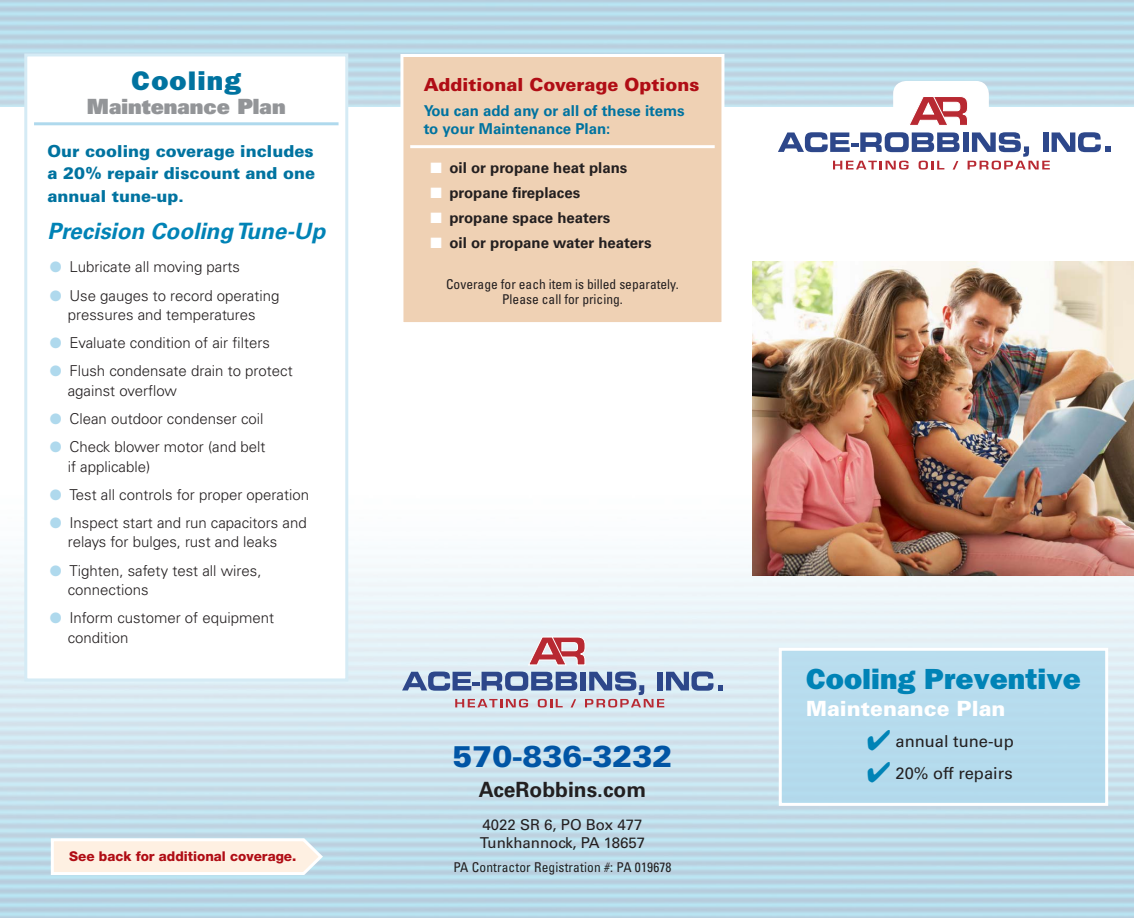
<style>
.page{position:relative;width:1134px;height:918px;background:#fff}
.page>*{position:absolute;margin:0;border:0;box-sizing:border-box;transform-origin:0 0}
.t1{font:900 30px "Univers";color:#0155a5}
.t2{font:800 29.25px "Franklin Gothic";color:#0083b6}
.t3{font:800 27px "Franklin Gothic";letter-spacing:.04em;color:#0073a0;scale:1.05 1}
.t4{font:italic 700 22.5px "Univers";color:#0083b6}
.t5{font:900 21px "Univers";color:#fff}
.t6{font:900 21px "Univers";color:#939598}
.t7{font:700 21px "Univers";color:#231f20}
.t8{font:900 18px "Univers";color:#b00d15}
.t9{font:900 16.5px/22.5px "Univers";color:#0073a0;text-align:justify}
.t10{font:16.5px "Univers";color:#231f20}
.t11{font:300 15px/19.5px "Univers";color:#231f20}
.t12{font:700 15px "Univers";color:#231f20}
.t13{font:700 15px/18px "Univers";color:#0073a0}
.t14{font:15px/18.8px "Univers";color:#231f20}
.t15{font:condensed 13.5px/15px "Univers";color:#231f20;text-align:center}
.t16{font:800 13.5px "Helvetica Neue";color:#b00d15}
.s1{color:#afd9ed}
.s2{color:#fff}
.s3{color:#0083b6}
</style>
<div class="page">
<img style="left:0;top:476px;width:1134px;height:442px">
<img style="left:753px;top:262px;width:381px;height:313px">
<div style="left:780px;top:649px;width:327px;height:155px;background:#b6dced"></div>
<div style="left:779px;top:648px;width:329px;height:158px;border:3px solid #fff"></div>
<div style="left:26px;top:55px;width:321px;height:625px;background:#fff"></div>
<hr style="left:34px;top:122px;width:305px;height:3px;background:#afd9ed">
<div style="left:24px;top:53px;width:324px;height:628px;border:3px solid #d5ebf5"></div>
<svg style="left:402px;top:672px;width:175px;height:19px;background:#7389b4"></svg>
<div style="left:580px;top:672px;width:6px;height:18px;background:#2d478a"></div>
<svg style="left:455px;top:699px;width:73px;height:8px"></svg>
<svg style="left:538px;top:699px;width:25px;height:8px"></svg>
<svg style="left:571px;top:699px;width:5px;height:9px"></svg>
<svg style="left:585px;top:672px;width:138px;height:35px;background:#a8b1ca"></svg>
<svg style="left:527px;top:637px;width:59px;height:29px;background:#d29097"></svg>
<svg style="left:49px;top:837px;width:276px;height:40px;background:#f5efe7"></svg>
<svg style="left:778px;top:132px;width:182px;height:20px"></svg>
<div style="left:963px;top:132px;width:5px;height:20px;background:#2d478a"></div>
<svg style="left:833px;top:161px;width:76px;height:9px"></svg>
<svg style="left:919px;top:161px;width:25px;height:9px"></svg>
<svg style="left:953px;top:161px;width:5px;height:9px"></svg>
<svg style="left:968px;top:132px;width:143px;height:38px"></svg>
<svg style="left:910px;top:96px;width:58px;height:29px"></svg>
<div style="left:402px;top:56px;width:321px;height:268px;background:#efd1b4"></div>
<hr style="left:410px;top:145px;width:305px;height:3px;background:#fff">
<div style="left:400px;top:54px;width:324px;height:271px;border:3px solid #fff"></div>
<h3 class="t3" style="left:132px;top:65px;width:106px">Cooling</h3>
<h3 class="t6" style="left:87px;top:93px;width:200px">Maintenance Plan</h3>
<p class="t9" style="left:48px;top:140px;width:269px">Our cooling coverage includes a 20% repair discount and one annual tune-up.</p>
<h3 class="t4" style="left:47px;top:218px;width:279px">Precision Cooling Tune-Up</h3>
<p class="t11" style="left:50px;top:257px;width:191px"><span class="s1">●</span> Lubricate all moving parts</p>
<p class="t11" style="left:50px;top:286px;width:231px;text-align:center"><span class="s1">●</span> Use gauges to record operating pressures and temperatures</p>
<p class="t11" style="left:50px;top:333px;width:221px"><span class="s1">●</span> Evaluate condition of air filters</p>
<p class="t11" style="left:68px;top:361px;width:226px;text-indent:-18px"><span class="s1">●</span> Flush condensate drain to protect against overflow</p>
<p class="t11" style="left:50px;top:409px;width:215px"><span class="s1">●</span> Clean outdoor condenser coil</p>
<p class="t11" style="left:68px;top:437px;width:199px;text-indent:-18px"><span class="s1">●</span> Check blower motor (and belt if applicable)</p>
<p class="t11" style="left:50px;top:485px;width:261px"><span class="s1">●</span> Test all controls for proper operation</p>
<p class="t11" style="left:68px;top:513px;width:241px;text-indent:-18px"><span class="s1">●</span> Inspect start and run capacitors and relays for bulges, rust and leaks</p>
<p class="t11" style="left:68px;top:561px;width:195px;text-indent:-18px"><span class="s1">●</span> Tighten, safety test all wires, connections</p>
<p class="t11" style="left:68px;top:608px;width:208px;text-indent:-18px"><span class="s1">●</span> Inform customer of equipment condition</p>
<p class="t16" style="left:69px;top:848px;width:229px">See back for additional coverage.</p>
<p class="t8" style="left:424px;top:73px;width:277px">Additional Coverage Options</p>
<p class="t13" style="left:424px;top:101px;width:263px">You can add any or all of these items to your Maintenance Plan:</p>
<p class="t12" style="left:430px;top:159px;width:198px"><span class="s2">■</span> oil or propane heat plans</p>
<p class="t12" style="left:430px;top:184px;width:151px"><span class="s2">■</span> propane fireplaces</p>
<p class="t12" style="left:430px;top:209px;width:181px"><span class="s2">■</span> propane space heaters</p>
<p class="t12" style="left:430px;top:234px;width:223px"><span class="s2">■</span> oil or propane water heaters</p>
<p class="t15" style="left:446px;top:276px;width:234px">Coverage for each item is billed separately.<br>Please call for pricing.</p>
<h1 class="t1" style="left:452px;top:738px;width:222px">570-836-3232</h1>
<h3 class="t7" style="left:479px;top:778px;width:169px">AceRobbins.com</h3>
<p class="t14" style="left:480px;top:815px;width:167px">4022 SR 6, PO Box 477<br>Tunkhannock, PA 18657</p>
<p class="t15" style="left:453px;top:859px;width:220px">PA Contractor Registration #: PA 019678</p>
<h2 class="t2" style="left:806px;top:661px;width:276px">Cooling Preventive</h2>
<h3 class="t5" style="left:806px;top:695px;width:201px">Maintenance Plan</h3>
<p class="t10" style="left:867px;top:732px;width:148px"><span class="s3">✔</span> annual tune-up</p>
<p class="t10" style="left:867px;top:764px;width:147px"><span class="s3">✔</span> 20% off repairs</p>
</div>
